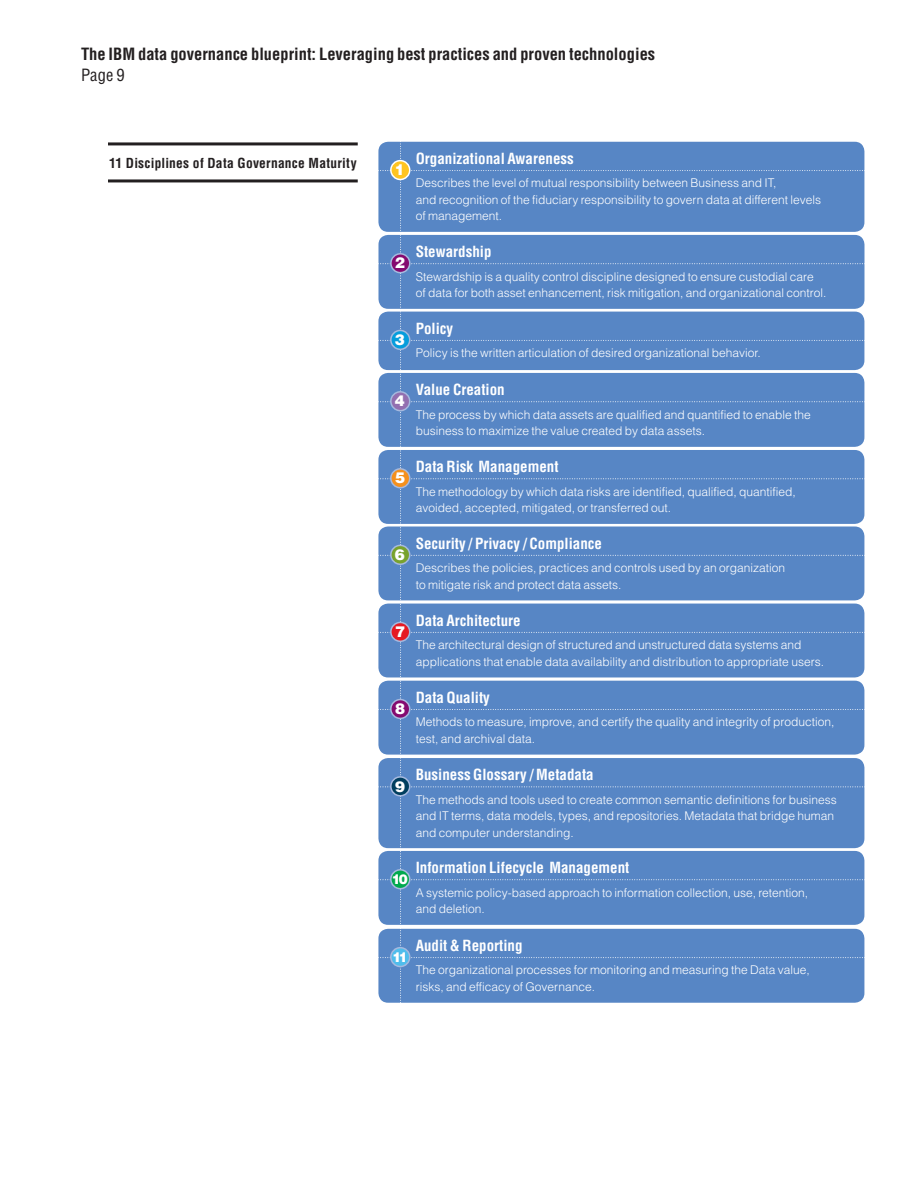
<style>
.page{position:relative;width:918px;height:1188px;background:#fff}
.page>*{position:absolute;margin:0;border:0;box-sizing:border-box;transform-origin:0 0}
.t1{font:700 condensed 16.5px "Helvetica";color:#231f20}
.t2{font:condensed 16.5px "Helvetica";color:#231f20}
.t3{font:700 condensed 15px "Helvetica";color:#fff}
.t4{font:900 15px "Helvetica";color:#fff}
.t5{font:700 condensed 13.5px "Helvetica";letter-spacing:.015em;color:#231f20}
.t6{font:900 13.5px "Helvetica";color:#fff}
.t7{font:300 12px/16.5px "Helvetica";color:#fff}
</style>
<div class="page">
<hr style="left:108px;top:142px;width:250px;height:3px;background:#231f20">
<hr style="left:108px;top:179px;width:250px;height:3px;background:#231f20">
<svg style="left:378px;top:141px;width:487px;height:862px;background:#5f8bc7"></svg>
<div style="left:391px;top:777px;width:19px;height:19px;background:#003e5e;border-radius:50%"></div>
<div style="left:390px;top:776px;width:20px;height:21px;border:2px solid #a6b9de;border-radius:50%"></div>
<h1 class="t1" style="left:81px;top:44px;width:576px">The IBM data governance blueprint: Leveraging best practices and proven technologies</h1>
<h1 class="t2" style="left:81px;top:65px;width:34px">Page</h1>
<p class="t5" style="left:109px;top:155px;width:249px">11 Disciplines of Data Governance Maturity</p>
<p class="t3" style="left:416px;top:149px;width:160px">Organizational Awareness</p>
<p class="t7" style="left:416px;top:174px;width:407px">Describes the level of mutual responsibility between Business and IT,<br>and recognition of the fiduciary responsibility to govern data at different levels of management.</p>
<p class="t4" style="left:395px;top:160px;width:12px">1</p>
<p class="t4" style="left:395px;top:253px;width:12px">2</p>
<p class="t4" style="left:395px;top:330px;width:12px">3</p>
<p class="t4" style="left:395px;top:391px;width:12px">4</p>
<p class="t4" style="left:395px;top:468px;width:12px">5</p>
<p class="t4" style="left:395px;top:545px;width:12px">6</p>
<p class="t4" style="left:395px;top:622px;width:12px">7</p>
<p class="t4" style="left:395px;top:699px;width:12px">8</p>
<p class="t3" style="left:416px;top:242px;width:77px">Stewardship</p>
<p class="t7" style="left:416px;top:268px;width:412px">Stewardship is a quality control discipline designed to ensure custodial care of data for both asset enhancement, risk mitigation, and organizational control.</p>
<p class="t3" style="left:416px;top:319px;width:39px">Policy</p>
<p class="t7" style="left:416px;top:344px;width:347px">Policy is the written articulation of desired organizational behavior.</p>
<p class="t3" style="left:416px;top:380px;width:91px">Value Creation</p>
<p class="t7" style="left:416px;top:406px;width:397px">The process by which data assets are qualified and quantified to enable the business to maximize the value created by data assets.</p>
<p class="t3" style="left:416px;top:457px;width:144px">Data Risk Management</p>
<p class="t7" style="left:416px;top:483px;width:382px">The methodology by which data risks are identified, qualified, quantified, avoided, accepted, mitigated, or transferred out.</p>
<p class="t3" style="left:416px;top:534px;width:188px">Security / Privacy / Compliance</p>
<p class="t7" style="left:416px;top:559px;width:371px">Describes the policies, practices and controls used by an organization to mitigate risk and protect data assets.</p>
<p class="t3" style="left:416px;top:611px;width:107px">Data Architecture</p>
<p class="t7" style="left:416px;top:636px;width:410px">The architectural design of structured and unstructured data systems and applications that enable data availability and distribution to appropriate users.</p>
<p class="t3" style="left:416px;top:688px;width:76px">Data Quality</p>
<p class="t7" style="left:416px;top:713px;width:420px">Methods to measure, improve, and certify the quality and integrity of production, test, and archival data.</p>
<p class="t4" style="left:395px;top:776px;width:12px">9</p>
<p class="t3" style="left:416px;top:766px;width:180px">Business Glossary / Metadata</p>
<p class="t7" style="left:416px;top:791px;width:423px">The methods and tools used to create common semantic definitions for business and IT terms, data models, types, and repositories. Metadata that bridge human and computer understanding.</p>
<p class="t6" style="left:392px;top:870px;width:17px">10</p>
<p class="t6" style="left:393px;top:948px;width:17px">11</p>
<p class="t3" style="left:416px;top:858px;width:215px">Information Lifecycle Management</p>
<p class="t7" style="left:416px;top:884px;width:394px">A systemic policy-based approach to information collection, use, retention, and deletion.</p>
<p class="t3" style="left:416px;top:936px;width:108px">Audit &amp; Reporting</p>
<p class="t7" style="left:416px;top:962px;width:396px">The organizational processes for monitoring and measuring the Data value, risks, and efficacy of Governance.</p>
</div>
